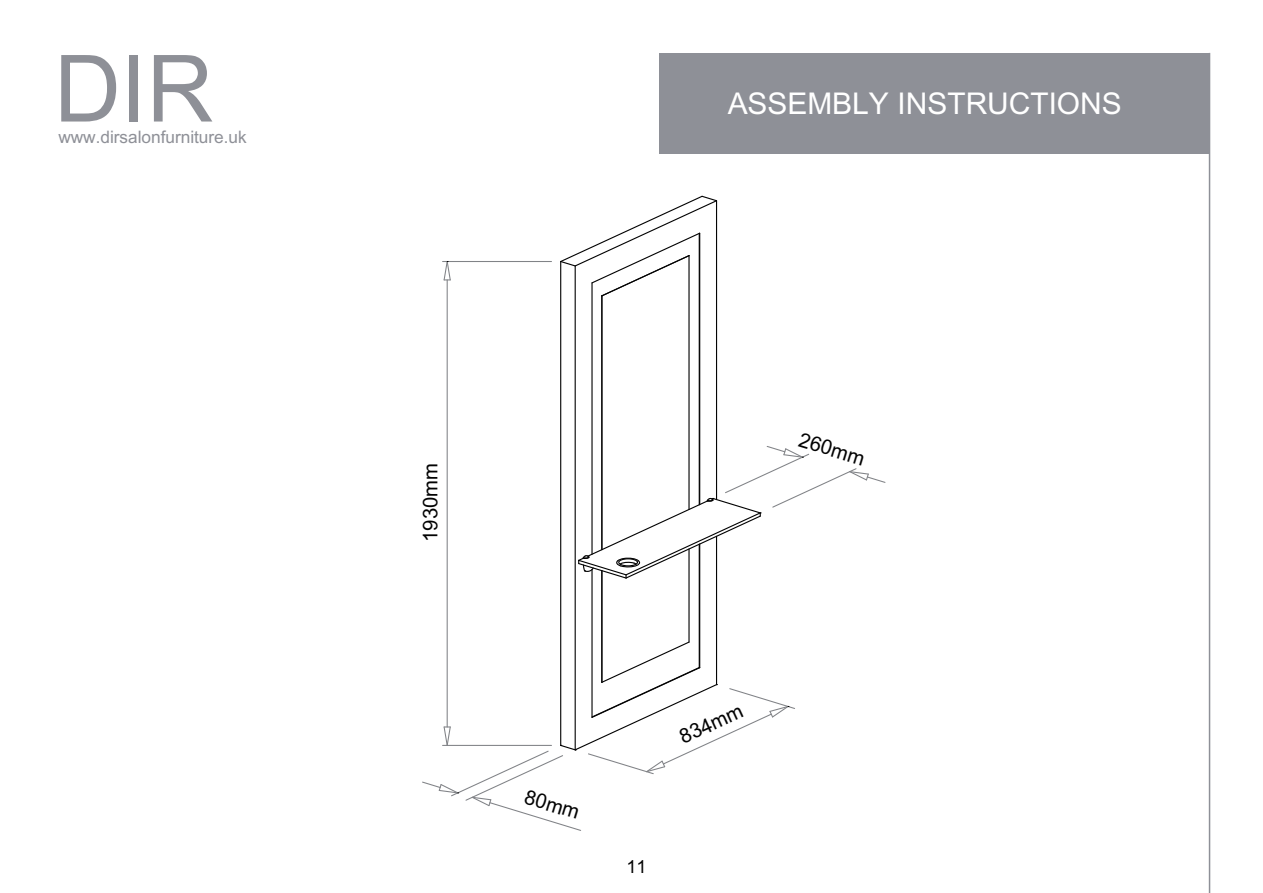
<style>
.page{position:relative;width:1263px;height:893px;background:#fff}
.page>*{position:absolute;margin:0;border:0;box-sizing:border-box;transform-origin:0 0}
.t1{font:93px "+Arial";color:#8e9097}
.t2{font:30px "+Arial";color:#fff}
.t3{font:20.4px "+Arial";color:#030303}
.t4{font:18px "+Arial";color:#030303}
.t5{font:17.25px "+Arial";color:#8e9097}
</style>
<div class="page">
<div style="left:660px;top:53px;width:550px;height:101px;background:#8e9097"></div>
<hr style="left:1209px;top:53px;width:1px;height:840px;background:#8e9097">
<hr style="left:443px;top:261px;width:108px;height:1px;background:#818387">
<hr style="left:447px;top:280px;width:1px;height:447px;background:#818387">
<svg style="left:443px;top:261px;width:8px;height:20px"></svg>
<hr style="left:688px;top:549px;width:1px;height:93px;background:#030303">
<hr style="left:688px;top:256px;width:1px;height:253px;background:#030303">
<hr style="left:591px;top:283px;width:2px;height:271px;background:#030303">
<hr style="left:591px;top:569px;width:2px;height:148px;background:#030303">
<hr style="left:699px;top:544px;width:1px;height:123px;background:#030303">
<hr style="left:699px;top:233px;width:1px;height:272px;background:#030303">
<hr style="left:601px;top:296px;width:1px;height:254px;background:#030303">
<hr style="left:601px;top:571px;width:1px;height:111px;background:#030303">
<hr style="left:575px;top:266px;width:1px;height:484px;background:#030303">
<hr style="left:560px;top:261px;width:1px;height:484px;background:#030303">
<svg style="left:560px;top:195px;width:158px;height:102px"></svg>
<svg style="left:422px;top:641px;width:373px;height:190px"></svg>
<hr style="left:716px;top:536px;width:1px;height:149px;background:#030303">
<hr style="left:716px;top:201px;width:1px;height:299px;background:#030303">
<svg style="left:578px;top:445px;width:308px;height:134px"></svg>
<h1 class="t1" style="left:54px;top:25px;width:161px">DIR</h1>
<p class="t5" style="left:58px;top:125px;width:190px">www.dirsalonfurniture.uk</p>
<h2 class="t2" style="left:728px;top:83px;width:396px">ASSEMBLY INSTRUCTIONS</h2>
<p class="t3" style="left:416px;top:542px;width:80px;rotate:-90deg">1930mm</p>
<p class="t3" style="left:804px;top:426px;width:69px;rotate:17deg">260mm</p>
<p class="t3" style="left:529px;top:783px;width:58px;rotate:17deg">80mm</p>
<p class="t3" style="left:675px;top:725px;width:69px;rotate:-25deg">834mm</p>
<p class="t4" style="left:626px;top:854px;width:21px">11</p>
</div>
